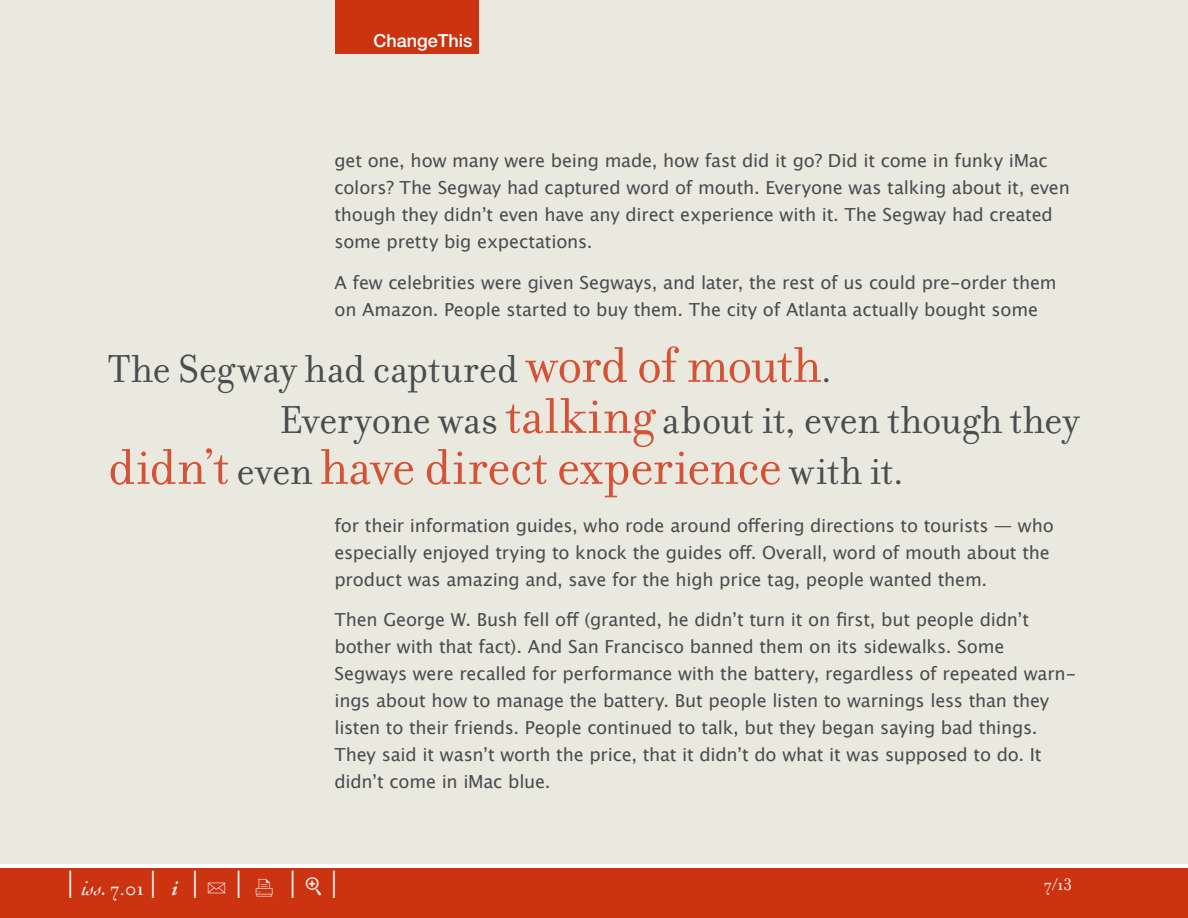
<style>
.page{position:relative;width:1188px;height:918px;background:#fff}
.page>*{position:absolute;margin:0;border:0;box-sizing:border-box;transform-origin:0 0}
.t1{font:54px "Filosofia";letter-spacing:-.01em;color:#d45235}
.t2{font:42px/51px "Filosofia";letter-spacing:-.005em;color:#4b4c4d}
.t3{font:36px "Filosofia";color:#fff}
.t4{font:18px/27px "Lucida Grande";letter-spacing:-.01em;color:#4b4c4d}
.t5{font:500 18px "Helvetica Neue";color:#fff}
.t6{font:18px "Filosofia";color:#fff}
.s1{font-size:54px;color:#d45235}
.s2{font-size:42px;color:#4b4c4d}
.s3{font-family:"Cochin";font-style:italic;font-size:21px}
.s4{font-size:21px}
.s5{font-family:"Adobe Garamond";font-weight:600;font-style:italic;font-size:21px}
.s6{font-family:"FF Dingbests";font-size:21px}
</style>
<div class="page">
<div style="left:0;top:0;width:1188px;height:864px;background:#eae9e0"></div>
<div style="left:0;top:868px;width:1188px;height:50px;background:#c31"></div>
<div style="left:335px;top:0;width:144px;height:54px;background:#c31"></div>
<p class="t5" style="left:374px;top:30px;width:101px">ChangeThis</p>
<p class="t4" style="left:335px;top:147px;width:737px">get one, how many were being made, how fast did it go? Did it come in funky iMac colors? The Segway had captured word of mouth. Everyone was talking about it, even though they didnʼt even have any direct experience with it. The Segway had created some pretty big expectations.</p>
<p class="t4" style="left:335px;top:269px;width:724px">A few celebrities were given Segways, and later, the rest of us could pre-order them on Amazon. People started to buy them. The city of Atlanta actually bought some</p>
<h2 class="t2" style="left:280px;top:344px;width:802px;text-indent:-172px">The Segway had captured <span class="s1">word of mouth</span>.<br>Everyone was <span class="s1">talking</span> about it, even though they</h2>
<h1 class="t1" style="left:108px;top:437px;width:797px">didn’t <span class="s2">even</span> have direct experience <span class="s2">with it.</span></h1>
<p class="t4" style="left:335px;top:512px;width:721px">for their information guides, who rode around offering directions to tourists — who especially enjoyed trying to knock the guides off. Overall, word of mouth about the product was amazing and, save for the high price tag, people wanted them.</p>
<p class="t4" style="left:334px;top:606px;width:743px">Then George W. Bush fell off (granted, he didnʼt turn it on first, but people didnʼt bother with that fact). And San Francisco banned them on its sidewalks. Some Segways were recalled for performance with the battery, regardless of repeated warn&shy;ings about how to manage the battery. But people listen to warnings less than they listen to their friends. People continued to talk, but they began saying bad things.<br>They said it wasnʼt worth the price, that it didnʼt do what it was supposed to do. It didnʼt come in iMac blue.</p>
<h3 class="t3" style="left:66px;top:864px;width:275px">| <span class="s3">iss.</span> <span class="s4">7.01</span> | <span class="s5">i</span> | <span class="s6">U</span> | <span class="s6">X</span> | |</h3>
<p class="t6" style="left:1044px;top:874px;width:29px">7/13</p>
</div>
